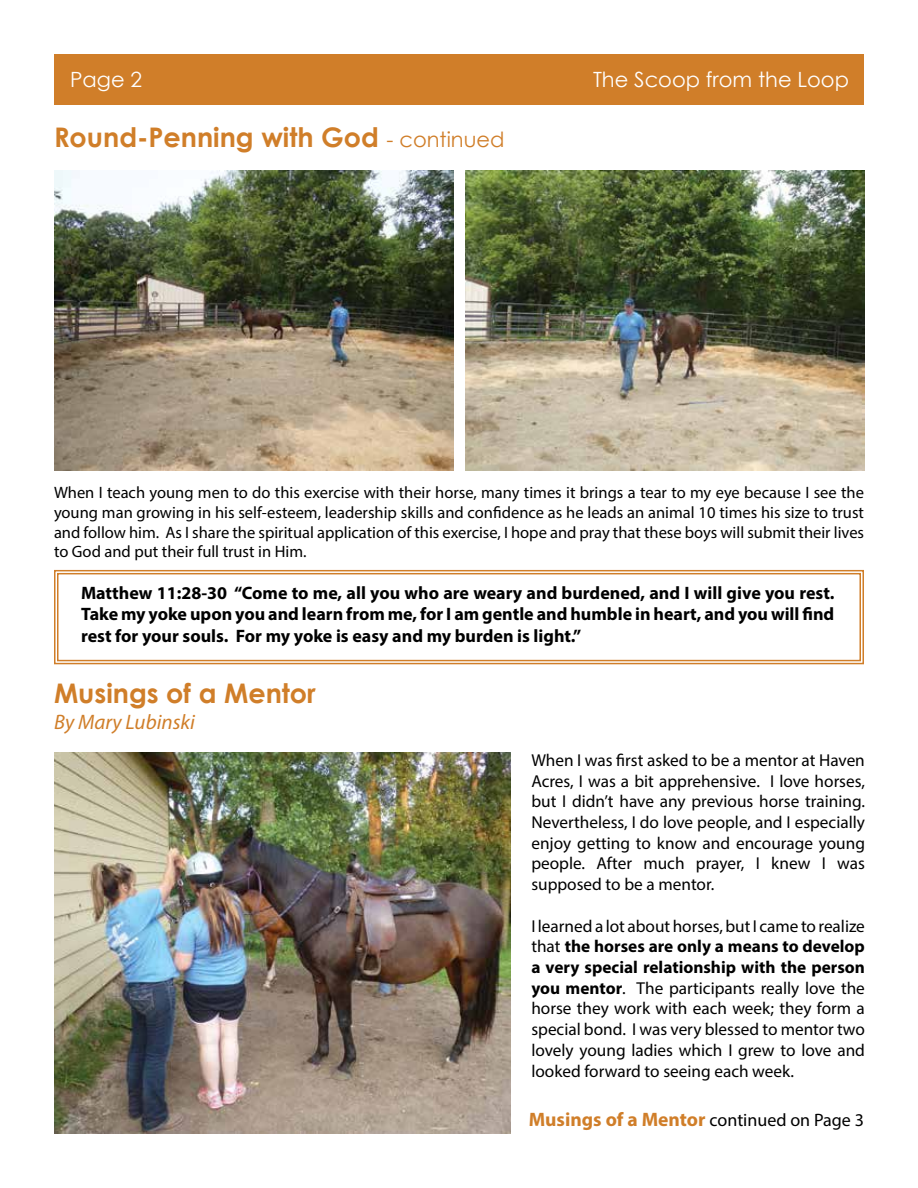
<style>
.page{position:relative;width:918px;height:1188px;background:#fff}
.page>*{position:absolute;margin:0;border:0;box-sizing:border-box;transform-origin:0 0}
.t1{font:700 27px "Century Gothic";color:#d07e29}
.t2{font:21px "Century Gothic";color:#fff}
.t3{font:italic 21px "Myriad Pro";color:#d07e29}
.t4{font:700 19.5px "Myriad Pro";color:#d07e29}
.t5{font:700 18px/21.6px "Myriad Pro";color:#000;text-align:justify}
.t6{font:17.25px/20.9px "Myriad Pro";color:#000;text-align:justify}
.t7{font:16.5px/19.8px "Myriad Pro";color:#000;text-align:justify}
.s1{font-weight:400;font-size:21px}
.s2{font-weight:700}
.s3{font-weight:400;font-size:18px;color:#000}
</style>
<div class="page">
<svg style="left:54px;top:569px;width:810px;height:96px"></svg>
<div style="left:57px;top:573px;width:804px;height:88px;border:1px solid #d07e29"></div>
<div style="left:54px;top:54px;width:810px;height:51px;background:#d07e29"></div>
<img style="left:54px;top:170px;width:400px;height:300px">
<img style="left:465px;top:170px;width:400px;height:300px">
<img style="left:54px;top:753px;width:456px;height:381px">
<p class="t2" style="left:70px;top:65px;width:74px">Page 2</p>
<p class="t2" style="left:593px;top:65px;width:258px">The Scoop from the Loop</p>
<h1 class="t1" style="left:54px;top:117px;width:452px">Round-Penning with God <span class="s1">- continued</span></h1>
<p class="t7" style="left:54px;top:482px;width:812px">When I teach young men to do this exercise with their horse, many times it brings a tear to my eye because I see the young man growing in his self-esteem, leadership skills and confidence as he leads an animal 10 times his size to trust and follow him. As I share the spiritual application of this exercise, I hope and pray that these boys will submit their lives to God and put their full trust in Him.</p>
<p class="t5" style="left:81px;top:581px;width:755px">Matthew 11:28-30 “Come to me, all you who are weary and burdened, and I will give you rest.<br>Take my yoke upon you and learn from me, for I am gentle and humble in heart, and you will find rest for your souls. For my yoke is easy and my burden is light.”</p>
<h1 class="t1" style="left:54px;top:673px;width:263px">Musings of a Mentor</h1>
<p class="t3" style="left:54px;top:709px;width:143px">By Mary Lubinski</p>
<p class="t6" style="left:531px;top:750px;width:335px">When I was first asked to be a mentor at Haven Acres, I was a bit apprehensive. I love horses, but I didn’t have any previous horse training.<br>Nevertheless, I do love people, and I especially enjoy getting to know and encourage young people. After much prayer, I knew I was supposed to be a mentor.</p>
<p class="t6" style="left:531px;top:915px;width:335px">I learned a lot about horses, but I came to realize that <span class="s2">the horses are only a means to develop a very special relationship with the person you mentor</span>. The participants really love the horse they work with each week; they form a special bond. I was very blessed to mentor two lovely young ladies which I grew to love and looked forward to seeing each week.</p>
<p class="t4" style="left:529px;top:1107px;width:337px">Musings of a Mentor <span class="s3">continued on Page 3</span></p>
</div>
